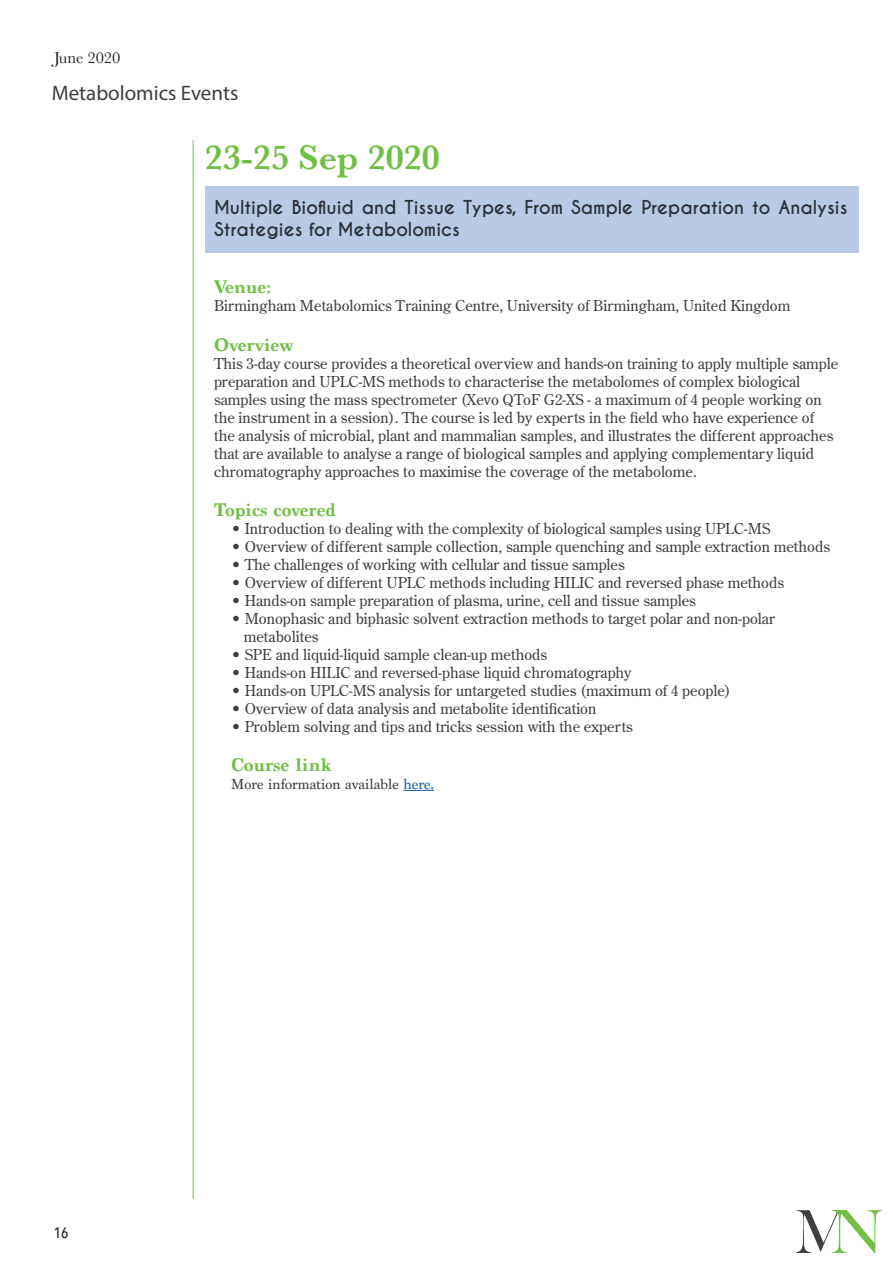
<style>
.page{position:relative;width:893px;height:1263px;background:#fff}
.page>*{position:absolute;margin:0;border:0;box-sizing:border-box;transform-origin:0 0}
.t1{font:600 36px "Baskerville";color:#71bf44}
.t2{font:21px "Myriad Pro";color:#3e3e3f}
.t3{font:700 18px/21.6px "Caviar Dreams";color:#3e3e3f}
.t4{font:700 18px "Marion";color:#71bf44}
.t5{font:16.5px "Baskerville";color:#231f20}
.t6{font:15px/18px "Century Old Style Std";color:#3e3e3f}
.t7{font:15px "Marion";color:#3e3e3f}
.t8{font:500 15px "Avenir Next Condensed";color:#231f20}
.s1{color:#175d9e}
</style>
<div class="page">
<hr style="left:193px;top:140px;width:1px;height:1059px;background:#71bf44">
<img style="left:797px;top:1210px;width:84px;height:42px">
<hr style="left:403px;top:790px;width:31px;height:1px;background:#175d9e">
<div style="left:205px;top:186px;width:653px;height:67px;background:#b9cae5"></div>
<p class="t5" style="left:54px;top:47px;width:68px">June 2020</p>
<p class="t2" style="left:52px;top:80px;width:188px">Metabolomics Events</p>
<p class="t1" style="left:205px;top:136px;width:236px">23-25 Sep 2020</p>
<p class="t3" style="left:214px;top:197px;width:635px">Multiple Biofluid and Tissue Types, From Sample Preparation to Analysis<br>Strategies for Metabolomics</p>
<p class="t4" style="left:214px;top:277px;width:59px">Venue:</p>
<p class="t6" style="left:214px;top:296px;width:578px">Birmingham Metabolomics Training Centre, University of Birmingham, United Kingdom</p>
<p class="t4" style="left:214px;top:335px;width:81px">Overview</p>
<p class="t6" style="left:214px;top:354px;width:626px">This 3-day course provides a theoretical overview and hands-on training to apply multiple sample preparation and UPLC-MS methods to characterise the metabolomes of complex biological samples using the mass spectrometer (Xevo QToF G2-XS - a maximum of 4 people working on the instrument in a session). The course is led by experts in the field who have experience of the analysis of microbial, plant and mammalian samples, and illustrates the different approaches that are available to analyse a range of biological samples and applying complementary liquid chromatography approaches to maximise the coverage of the metabolome.</p>
<p class="t4" style="left:214px;top:500px;width:123px">Topics covered</p>
<p class="t6" style="left:231px;top:519px;width:541px">• Introduction to dealing with the complexity of biological samples using UPLC-MS</p>
<p class="t6" style="left:231px;top:537px;width:601px">• Overview of different sample collection, sample quenching and sample extraction methods</p>
<p class="t6" style="left:231px;top:555px;width:395px">• The challenges of working with cellular and tissue samples</p>
<p class="t6" style="left:231px;top:573px;width:555px">• Overview of different UPLC methods including HILIC and reversed phase methods</p>
<p class="t6" style="left:231px;top:591px;width:466px">• Hands-on sample preparation of plasma, urine, cell and tissue samples</p>
<p class="t6" style="left:231px;top:609px;width:545px">• Monophasic and biphasic solvent extraction methods to target polar and non-polar</p>
<p class="t6" style="left:244px;top:627px;width:76px">metabolites</p>
<p class="t6" style="left:231px;top:645px;width:318px">• SPE and liquid-liquid sample clean-up methods</p>
<p class="t6" style="left:231px;top:663px;width:402px">• Hands-on HILIC and reversed-phase liquid chromatography</p>
<p class="t6" style="left:231px;top:681px;width:501px">• Hands-on UPLC-MS analysis for untargeted studies (maximum of 4 people)</p>
<p class="t6" style="left:231px;top:699px;width:367px">• Overview of data analysis and metabolite identification</p>
<p class="t6" style="left:231px;top:717px;width:403px">• Problem solving and tips and tricks session with the experts</p>
<p class="t4" style="left:231px;top:755px;width:102px">Course link</p>
<p class="t7" style="left:231px;top:776px;width:204px">More information available <span class="s1">here.</span></p>
<p class="t8" style="left:54px;top:1223px;width:16px">16</p>
</div>
